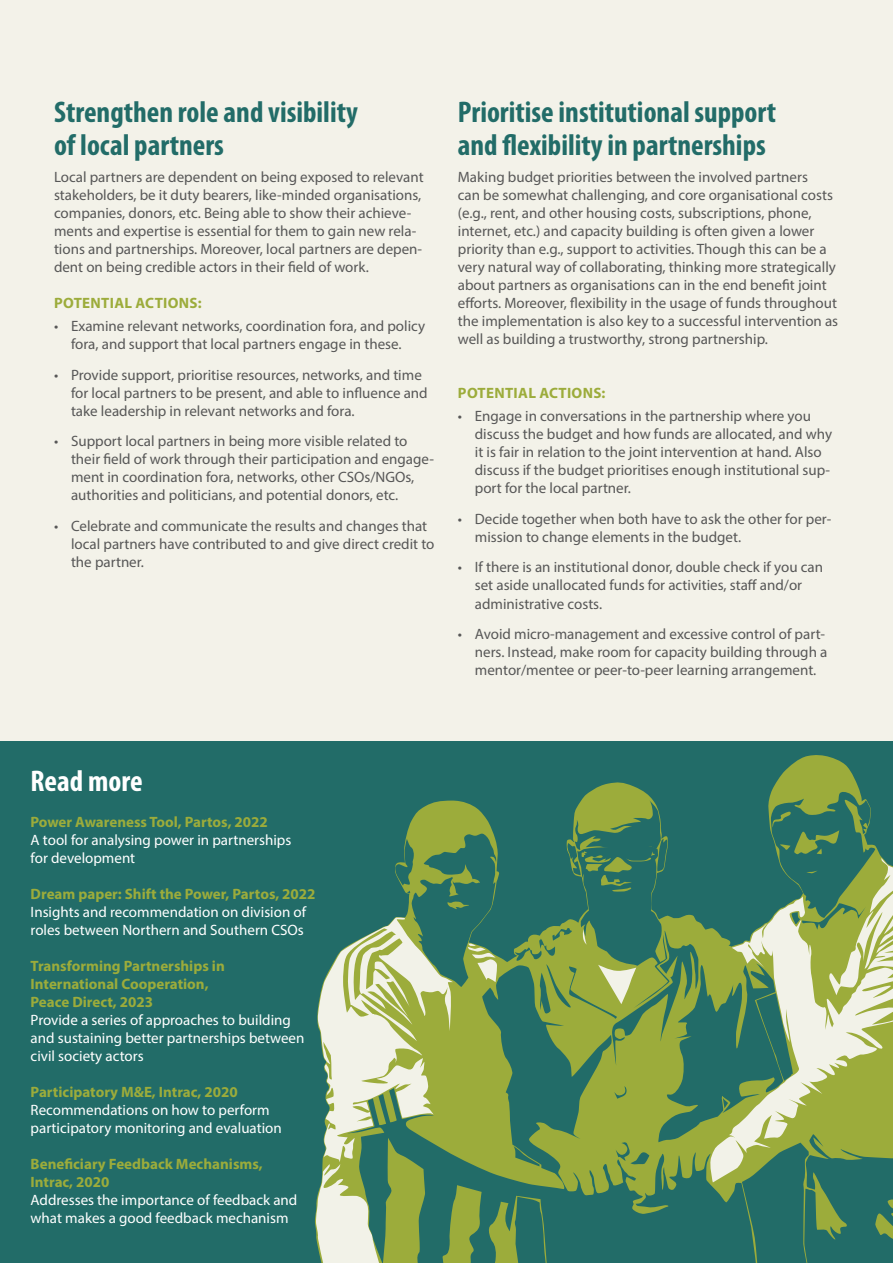
<style>
.page{position:relative;width:893px;height:1263px;background:#f3f2e9}
.page>*{position:absolute;margin:0;border:0;box-sizing:border-box;transform-origin:0 0}
.t1{font:700 condensed 30px/33px "Myriad Pro";color:#226c68}
.t2{font:700 condensed 30px "Myriad Pro";color:#fff}
.t3{font:15px/18px "Myriad Pro";color:#575757}
.t4{font:15px/18px "Myriad Pro";color:#fff}
.t5{font:700 15px/18px "Myriad Pro";color:#9cac3b}
.t6{font:700 15px "Myriad Pro";letter-spacing:.02em;color:#9cac3b}
</style>
<div class="page">
<div style="left:0;top:742px;width:893px;height:521px;background:#226c68"></div>
<svg style="left:315px;top:755px;width:545px;height:475px"></svg>
<svg style="left:316px;top:792px;width:577px;height:471px"></svg>
<h1 class="t1" style="left:54px;top:95px;width:305px">Strengthen role and visibility of local partners</h1>
<p class="t3" style="left:54px;top:168px;width:371px">Local partners are dependent on being exposed to relevant stakeholders, be it duty bearers, like-minded organisations, companies, donors, etc. Being able to show their achieve&shy;ments and expertise is essential for them to gain new rela&shy;tions and partnerships. Moreover, local partners are depen&shy;dent on being credible actors in their field of work.</p>
<p class="t6" style="left:54px;top:294px;width:149px">POTENTIAL ACTIONS:</p>
<p class="t3" style="left:54px;top:317px;width:373px;text-align:center">• Examine relevant networks, coordination fora, and policy fora, and support that local partners engage in these.</p>
<p class="t3" style="left:71px;top:365px;width:358px;text-indent:-17px">• Provide support, prioritise resources, networks, and time for local partners to be present, and able to influence and take leadership in relevant networks and fora.</p>
<p class="t3" style="left:71px;top:432px;width:365px;text-indent:-17px">• Support local partners in being more visible related to their field of work through their participation and engage&shy;ment in coordination fora, networks, other CSOs/NGOs, authorities and politicians, and potential donors, etc.</p>
<p class="t3" style="left:71px;top:517px;width:365px;text-indent:-17px">• Celebrate and communicate the results and changes that local partners have contributed to and give direct credit to the partner.</p>
<h1 class="t1" style="left:458px;top:95px;width:320px">Prioritise institutional support and flexibility in partnerships</h1>
<p class="t3" style="left:458px;top:168px;width:382px">Making budget priorities between the involved partners<br>can be somewhat challenging, and core organisational costs (e.g., rent, and other housing costs, subscriptions, phone, internet, etc.) and capacity building is often given a lower priority than e.g., support to activities. Though this can be a very natural way of collaborating, thinking more strategically about partners as organisations can in the end benefit joint efforts. Moreover, flexibility in the usage of funds throughout the implementation is also key to a successful intervention as well as building a trustworthy, strong partnership.</p>
<p class="t6" style="left:458px;top:384px;width:149px">POTENTIAL ACTIONS:</p>
<p class="t3" style="left:475px;top:407px;width:359px;text-indent:-17px">• Engage in conversations in the partnership where you discuss the budget and how funds are allocated, and why it is fair in relation to the joint intervention at hand. Also discuss if the budget prioritises enough institutional sup&shy;port for the local partner.</p>
<p class="t3" style="left:475px;top:509px;width:358px;text-indent:-17px">• Decide together when both have to ask the other for per&shy;mission to change elements in the budget.</p>
<p class="t3" style="left:475px;top:558px;width:350px;text-indent:-17px">• If there is an institutional donor, double check if you can set aside unallocated funds for activities, staff and/or administrative costs.</p>
<p class="t3" style="left:475px;top:625px;width:354px;text-indent:-17px">• Avoid micro-management and excessive control of part&shy;ners. Instead, make room for capacity building through a mentor/mentee or peer-to-peer learning arrangement.</p>
<h1 class="t2" style="left:31px;top:762px;width:114px">Read more</h1>
<p class="t5" style="left:31px;top:812px;width:239px">Power Awareness Tool, Partos, 2022</p>
<p class="t4" style="left:31px;top:831px;width:262px">A tool for analysing power in partnerships for development</p>
<p class="t5" style="left:31px;top:884px;width:286px">Dream paper: Shift the Power, Partos, 2022</p>
<p class="t4" style="left:31px;top:903px;width:277px">Insights and recommendation on division of roles between Northern and Southern CSOs</p>
<p class="t5" style="left:31px;top:956px;width:196px">Transforming Partnerships in<br>International Cooperation,<br>Peace Direct, 2023</p>
<p class="t4" style="left:31px;top:1011px;width:275px">Provide a series of approaches to building and sustaining better partnerships between civil society actors</p>
<p class="t5" style="left:31px;top:1082px;width:209px">Participatory M&amp;E, Intrac, 2020</p>
<p class="t4" style="left:31px;top:1101px;width:253px">Recommendations on how to perform participatory monitoring and evaluation</p>
<p class="t5" style="left:31px;top:1154px;width:234px">Beneficiary Feedback Mechanisms,<br>Intrac, 2020</p>
<p class="t4" style="left:31px;top:1191px;width:268px">Addresses the importance of feedback and what makes a good feedback mechanism</p>
</div>
